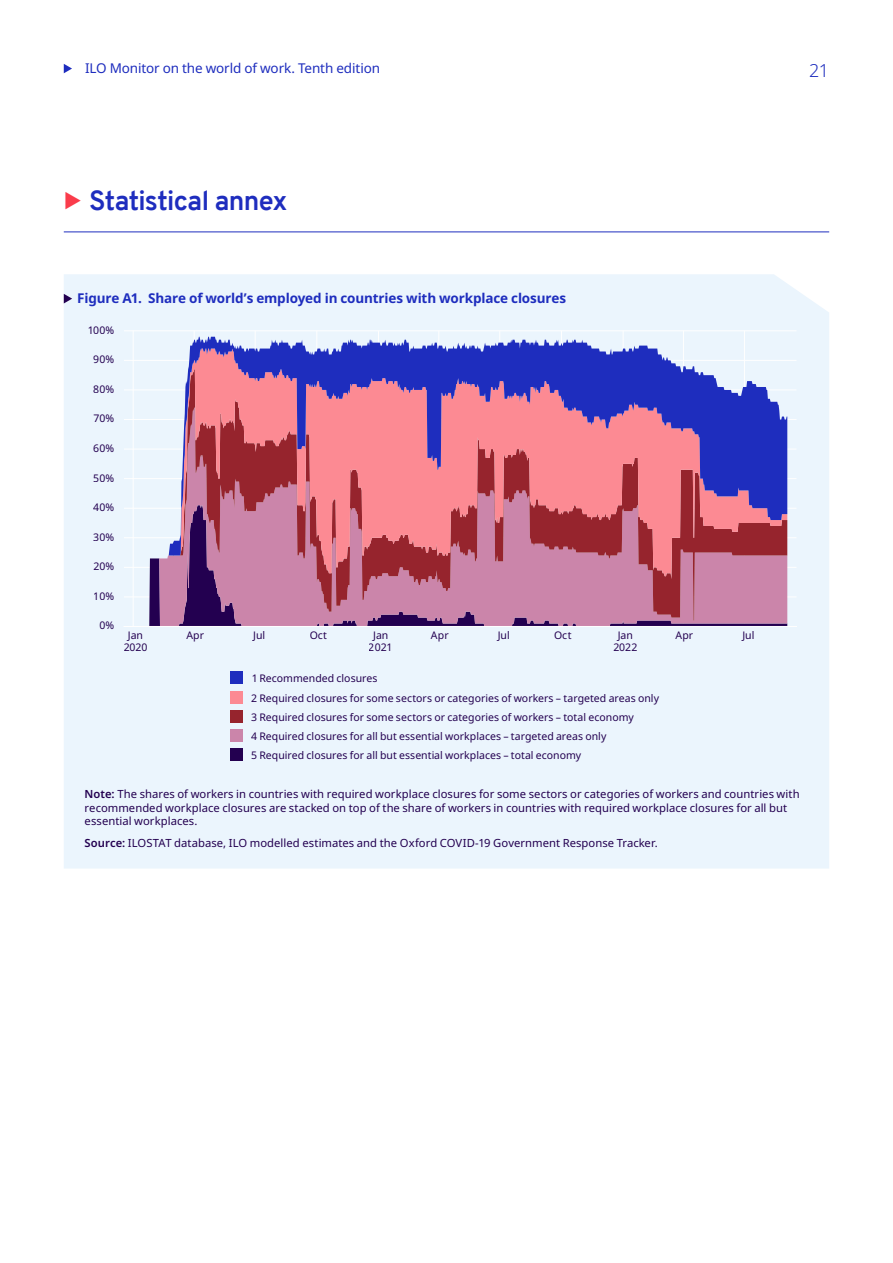
<style>
.page{position:relative;width:893px;height:1263px;background:#fff}
.page>*{position:absolute;margin:0;border:0;box-sizing:border-box;transform-origin:0 0}
.t1{font:700 27px "Overpass";letter-spacing:-.025em;color:#1e2dbe}
.t2{font:300 18px "Noto Sans";color:#1e2dbe}
.figs_heading_ilo{font:700 13.5px "Noto Sans";letter-spacing:-.01em;color:#1e2dbe}
.t3{font:13.5px "Noto Sans";letter-spacing:-.01em;color:#1e2dbe}
.figs_source_notes_re{font:11.25px/13.5px "Noto Sans";letter-spacing:.005em;color:#230050}
.t4{font:10.5px/12px "Noto Sans";color:#230050;text-align:center}
.s1{font-weight:600}
</style>
<div class="page">
<svg style="left:64px;top:64px;width:8px;height:9px"></svg>
<hr style="left:64px;top:231px;width:765px;height:1px;background:#1e2dbe">
<div style="left:64px;top:274px;width:765px;height:594px;background:#ebf5fd"></div>
<hr style="left:133px;top:331px;width:1px;height:295px;background:#fff">
<hr style="left:194px;top:331px;width:1px;height:295px;background:#fff">
<hr style="left:255px;top:331px;width:1px;height:295px;background:#fff">
<hr style="left:316px;top:331px;width:1px;height:295px;background:#fff">
<hr style="left:378px;top:331px;width:1px;height:295px;background:#fff">
<hr style="left:438px;top:331px;width:1px;height:295px;background:#fff">
<hr style="left:499px;top:331px;width:1px;height:295px;background:#fff">
<hr style="left:561px;top:331px;width:1px;height:295px;background:#fff">
<hr style="left:623px;top:331px;width:1px;height:295px;background:#fff">
<hr style="left:683px;top:331px;width:1px;height:295px;background:#fff">
<hr style="left:744px;top:331px;width:1px;height:295px;background:#fff">
<hr style="left:124px;top:596px;width:672px;height:1px;background:#fff">
<hr style="left:124px;top:567px;width:672px;height:1px;background:#fff">
<hr style="left:124px;top:537px;width:672px;height:1px;background:#fff">
<hr style="left:124px;top:508px;width:672px;height:1px;background:#fff">
<hr style="left:124px;top:478px;width:672px;height:1px;background:#fff">
<hr style="left:124px;top:449px;width:672px;height:1px;background:#fff">
<hr style="left:124px;top:419px;width:672px;height:1px;background:#fff">
<hr style="left:124px;top:390px;width:672px;height:1px;background:#fff">
<hr style="left:124px;top:360px;width:672px;height:1px;background:#fff">
<hr style="left:124px;top:330px;width:672px;height:1px;background:#fff">
<svg style="left:134px;top:337px;width:653px;height:289px;background:#b1729d"></svg>
<hr style="left:124px;top:626px;width:672px;height:1px;background:#fff">
<div style="left:230px;top:748px;width:13px;height:13px;background:#230050"></div>
<div style="left:230px;top:729px;width:13px;height:13px;background:#cb85aa"></div>
<div style="left:230px;top:710px;width:13px;height:13px;background:#96242d"></div>
<div style="left:230px;top:691px;width:13px;height:12px;background:#fc8a93"></div>
<div style="left:230px;top:671px;width:13px;height:13px;background:#1e2dbe"></div>
<svg style="left:64px;top:294px;width:8px;height:9px"></svg>
<p class="t3" style="left:85px;top:59px;width:297px">ILO Monitor on the world of work. Tenth edition</p>
<h2 class="t2" style="left:809px;top:57px;width:21px">21</h2>
<p class="t1" style="left:89px;top:182px;width:200px">Statistical annex</p>
<p class="figs_heading_ilo" style="left:77px;top:289px;width:490px">Figure A1. Share of world’s employed in countries with workplace closures</p>
<p class="t4" style="left:88px;top:324px;width:28px">100%</p>
<p class="t4" style="left:93px;top:354px;width:23px">90%</p>
<p class="t4" style="left:93px;top:383px;width:23px">80%</p>
<p class="t4" style="left:93px;top:413px;width:22px">70%</p>
<p class="t4" style="left:93px;top:442px;width:23px">60%</p>
<p class="t4" style="left:93px;top:472px;width:23px">50%</p>
<p class="t4" style="left:93px;top:502px;width:23px">40%</p>
<p class="t4" style="left:93px;top:531px;width:23px">30%</p>
<p class="t4" style="left:93px;top:561px;width:22px">20%</p>
<p class="t4" style="left:94px;top:590px;width:22px">10%</p>
<p class="t4" style="left:99px;top:620px;width:16px">0%</p>
<p class="t4" style="left:123px;top:629px;width:25px">Jan<br>2020</p>
<p class="t4" style="left:186px;top:629px;width:19px">Apr</p>
<p class="t4" style="left:253px;top:629px;width:14px">Jul</p>
<p class="t4" style="left:309px;top:629px;width:19px">Oct</p>
<p class="t4" style="left:369px;top:629px;width:25px">Jan<br>2021</p>
<p class="t4" style="left:431px;top:629px;width:19px">Apr</p>
<p class="t4" style="left:498px;top:629px;width:14px">Jul</p>
<p class="t4" style="left:554px;top:629px;width:19px">Oct</p>
<p class="t4" style="left:613px;top:629px;width:26px">Jan<br>2022</p>
<p class="t4" style="left:676px;top:629px;width:19px">Apr</p>
<p class="t4" style="left:742px;top:629px;width:14px">Jul</p>
<p class="t4" style="left:251px;top:673px;width:128px">1 Recommended closures</p>
<p class="t4" style="left:251px;top:692px;width:409px">2 Required closures for some sectors or categories of workers – targeted areas only</p>
<p class="t4" style="left:251px;top:711px;width:384px">3 Required closures for some sectors or categories of workers – total economy</p>
<p class="t4" style="left:251px;top:730px;width:357px">4 Required closures for all but essential workplaces – targeted areas only</p>
<p class="t4" style="left:251px;top:749px;width:332px">5 Required closures for all but essential workplaces – total economy</p>
<p class="figs_source_notes_re" style="left:85px;top:787px;width:717px"><span class="s1">Note:</span> The shares of workers in countries with required workplace closures for some sectors or categories of workers and countries with recommended workplace closures are stacked on top of the share of workers in countries with required workplace closures for all but essential workplaces.</p>
<p class="figs_source_notes_re" style="left:85px;top:836px;width:575px"><span class="s1">Source:</span> ILOSTAT database, ILO modelled estimates and the Oxford COVID-19 Government Response Tracker.</p>
</div>
